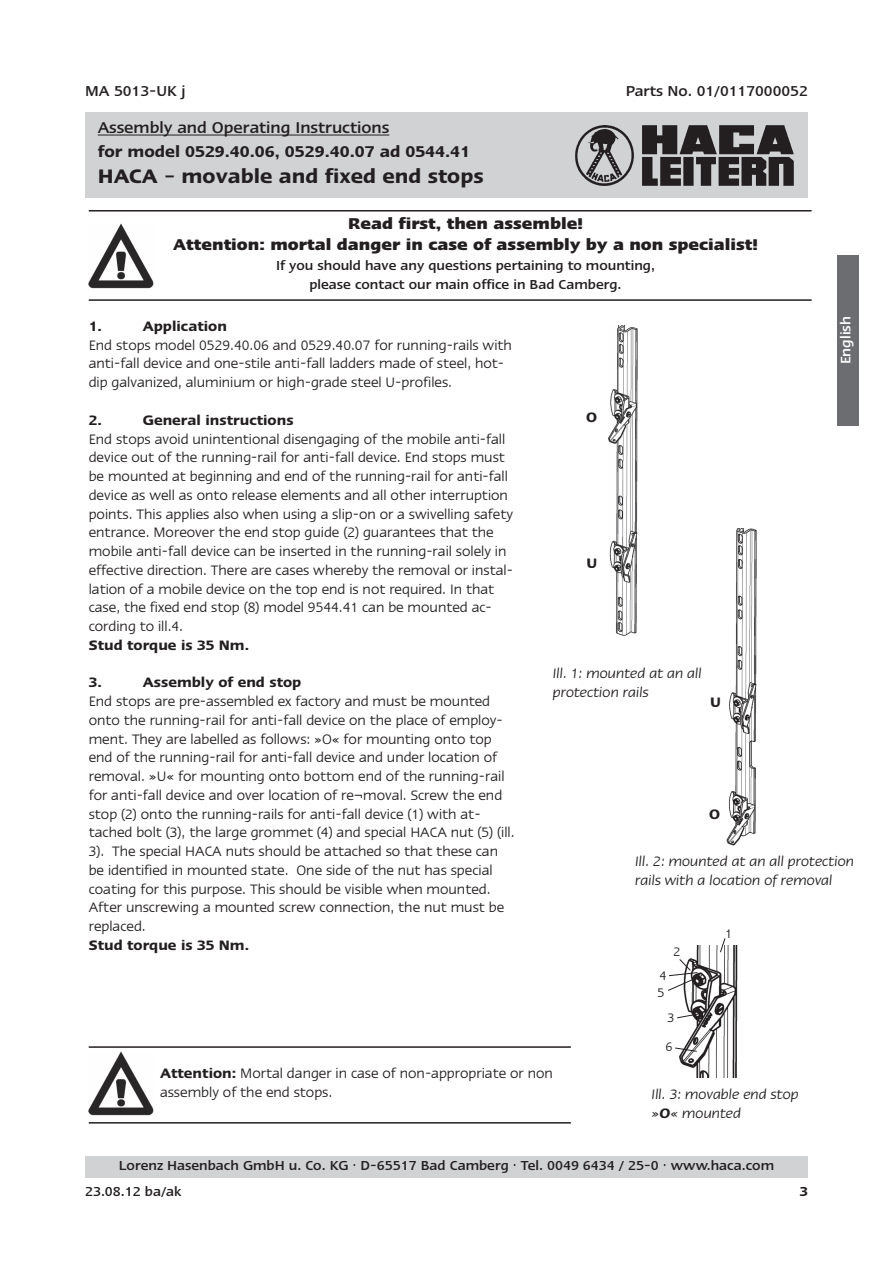
<style>
.page{position:relative;width:893px;height:1263px;background:#fff}
.page>*{position:absolute;margin:0;border:0;box-sizing:border-box;transform-origin:0 0}
.t1{font:600 22.5px "Linotype Ergo";color:#231f20}
.t2{font:700 18px/21px "Linotype Ergo";color:#231f20;text-align:center}
.t3{font:600 18px "Linotype Ergo";color:#231f20}
.t4{font:500 18px "Linotype Ergo";color:#231f20}
.t5{font:500 16.5px "Linotype Ergo";color:#231f20}
.t6{font:15.75px/18.8px "Linotype Ergo";color:#231f20}
.t7{font:italic 15.75px/18.8px "Linotype Ergo";color:#231f20}
.t8{font:600 15.75px "Linotype Ergo";color:#231f20}
.t9{font:500 15.75px "Linotype Ergo";color:#fff}
.t10{font:500 15px/26.4px "Linotype Ergo";color:#231f20}
.t11{font:600 15px "Linotype Ergo";color:#231f20}
.t12{font:14.25px/17.2px "Linotype Ergo";color:#231f20}
.s1{font-weight:600}
</style>
<div class="page">
<div style="left:85px;top:113px;width:723px;height:85px;background:#d1d2d4"></div>
<img style="left:575px;top:125px;width:218px;height:60px">
<hr style="left:98px;top:135px;width:291px;height:1px;background:#231f20">
<div style="left:85px;top:1157px;width:723px;height:21px;background:#d1d2d4"></div>
<div style="left:838px;top:255px;width:21px;height:170px;background:#6c6d70"></div>
<img style="left:679px;top:945px;width:58px;height:132px">
<hr style="left:89px;top:210px;width:723px;height:2px;background:#231f20">
<hr style="left:89px;top:299px;width:723px;height:2px;background:#231f20">
<img style="left:608px;top:326px;width:30px;height:309px">
<img style="left:727px;top:528px;width:30px;height:318px">
<hr style="left:89px;top:1046px;width:482px;height:2px;background:#231f20">
<hr style="left:89px;top:1122px;width:482px;height:1px;background:#231f20">
<svg style="left:719px;top:938px;width:7px;height:15px"></svg>
<svg style="left:668px;top:958px;width:35px;height:33px"></svg>
<svg style="left:677px;top:1013px;width:22px;height:6px"></svg>
<svg style="left:675px;top:1047px;width:23px;height:5px"></svg>
<img style="left:89px;top:224px;width:65px;height:64px">
<img style="left:89px;top:1052px;width:65px;height:64px">
<p class="t5" style="left:85px;top:85px;width:102px">MA 5013-UK j</p>
<p class="t5" style="left:626px;top:85px;width:184px">Parts No. 01/0117000052</p>
<p class="t4" style="left:98px;top:121px;width:293px">Assembly and Operating Instructions</p>
<p class="t3" style="left:98px;top:145px;width:374px">for model 0529.40.06, 0529.40.07 ad 0544.41</p>
<h1 class="t1" style="left:98px;top:168px;width:387px">HACA – movable and fixed end stops</h1>
<p class="t2" style="left:173px;top:214px;width:586px">Read first, then assemble!<br>Attention: mortal danger in case of assembly by a non specialist!</p>
<p class="t10" style="left:276px;top:256px;width:380px;line-height:19.5px;text-align:center">If you should have any questions pertaining to mounting, please contact our main office in Bad Camberg.</p>
<p class="t8" style="left:89px;top:321px;width:15px">1.</p>
<p class="t8" style="left:143px;top:321px;width:86px">Application</p>
<p class="t6" style="left:89px;top:337px;width:425px">End stops model 0529.40.06 and 0529.40.07 for running-rails with anti-fall device and one-stile anti-fall ladders made of steel, hot&shy;dip galvanized, aluminium or high-grade steel U-profiles.</p>
<p class="t8" style="left:89px;top:414px;width:15px">2.</p>
<p class="t8" style="left:143px;top:414px;width:152px">General instructions</p>
<p class="t6" style="left:89px;top:430px;width:426px">End stops avoid unintentional disengaging of the mobile anti-fall device out of the running-rail for anti-fall device. End stops must be mounted at beginning and end of the running-rail for anti-fall device as well as onto release elements and all other interruption points. This applies also when using a slip-on or a swivelling safety entrance. Moreover the end stop guide (2) guarantees that the mobile anti-fall device can be inserted in the running-rail solely in effective direction. There are cases whereby the removal or instal&shy;lation of a mobile device on the top end is not required. In that case, the fixed end stop (8) model 9544.41 can be mounted ac&shy;cording to ill.4.</p>
<p class="t8" style="left:89px;top:639px;width:162px">Stud torque is 35 Nm.</p>
<p class="t8" style="left:89px;top:677px;width:15px">3.</p>
<p class="t8" style="left:143px;top:677px;width:160px">Assembly of end stop</p>
<p class="t6" style="left:89px;top:693px;width:427px">End stops are pre-assembled ex factory and must be mounted onto the running-rail for anti-fall device on the place of employ&shy;ment. They are labelled as follows: »O« for mounting onto top end of the running-rail for anti-fall device and under location of removal. »U« for mounting onto bottom end of the running-rail for anti-fall device and over location of re¬moval. Screw the end stop (2) onto the running-rails for anti-fall device (1) with at&shy;tached bolt (3), the large grommet (4) and special HACA nut (5) (ill.<br>3). The special HACA nuts should be attached so that these can be identified in mounted state. One side of the nut has special coating for this purpose. This should be visible when mounted.<br>After unscrewing a mounted screw connection, the nut must be replaced.</p>
<p class="t8" style="left:89px;top:939px;width:162px">Stud torque is 35 Nm.</p>
<p class="t8" style="left:586px;top:411px;width:12px">O</p>
<p class="t8" style="left:586px;top:558px;width:12px">U</p>
<p class="t7" style="left:553px;top:665px;width:150px">Ill. 1: mounted at an all protection rails</p>
<p class="t8" style="left:710px;top:697px;width:12px">U</p>
<p class="t8" style="left:709px;top:808px;width:12px">O</p>
<p class="t9" style="left:840px;top:364px;width:50px;rotate:-90deg">English</p>
<p class="t7" style="left:635px;top:853px;width:220px">Ill. 2: mounted at an all protection rails with a location of removal</p>
<p class="t12" style="left:657px;top:968px;width:11px">4<br>5</p>
<p class="t12" style="left:674px;top:944px;width:9px">2</p>
<p class="t12" style="left:668px;top:1010px;width:9px">3</p>
<p class="t12" style="left:666px;top:1039px;width:9px">6</p>
<p class="t12" style="left:725px;top:926px;width:9px">1</p>
<p class="t6" style="left:160px;top:1065px;width:394px"><span class="s1">Attention:</span> Mortal danger in case of non-appropriate or non assembly of the end stops.</p>
<p class="t7" style="left:652px;top:1086px;width:149px">Ill. 3: movable end stop »<span class="s1">O</span>« mounted</p>
<p class="t10" style="left:85px;top:1153px;width:691px;text-indent:34px">Lorenz Hasenbach GmbH u. Co. KG · D-65517 Bad Camberg · Tel. 0049 6434 / 25-0 · www.haca.com<br>23.08.12 ba/ak</p>
<p class="t11" style="left:800px;top:1186px;width:10px">3</p>
</div>
